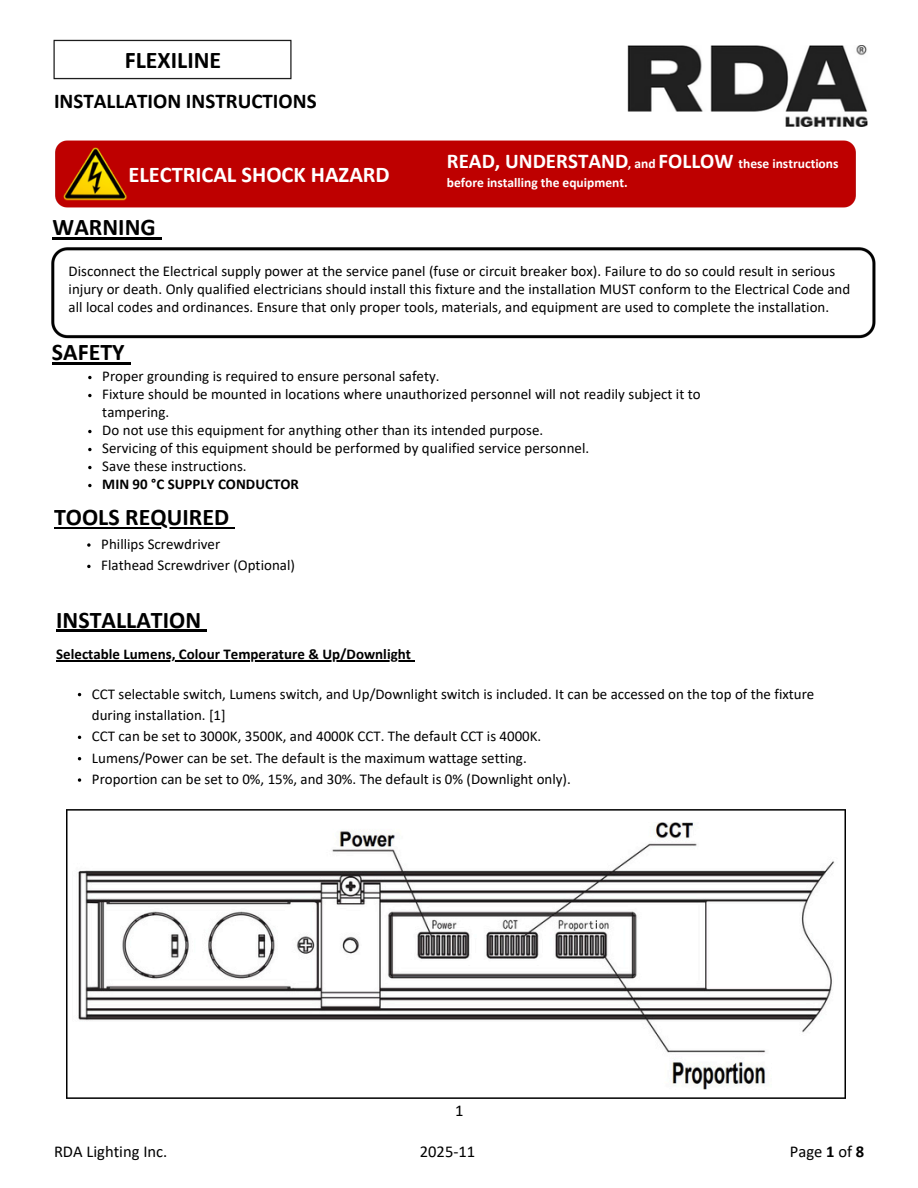
<style>
.page{position:relative;width:918px;height:1188px;background:#fff}
.page>*{position:absolute;margin:0;border:0;box-sizing:border-box;transform-origin:0 0}
.t1{font:700 24px "Calibri";color:#000}
.t2{font:700 22.5px "Calibri";color:#fff}
.t3{font:700 21px "Calibri";color:#000}
.t4{font:700 21px "Calibri";color:#fff}
.t5{font:16.5px "Calibri";color:#000}
.t6{font:15px/18px "Calibri";color:#000}
.t7{font:700 15px "Calibri";color:#000}
.t8{font:700 13.5px "Calibri";color:#fff}
.s1{font-weight:700}
</style>
<div class="page">
<img style="left:53px;top:39px;width:239px;height:41px">
<div style="left:60px;top:140px;width:796px;height:68px;background:#be0000"></div>
<img style="left:55px;top:142px;width:92px;height:63px">
<img style="left:51px;top:247px;width:825px;height:92px">
<img style="left:67px;top:809px;width:778px;height:290px">
<hr style="left:52px;top:362px;width:73px;height:2px;background:#000">
<hr style="left:53px;top:237px;width:103px;height:3px;background:#000">
<svg style="left:156px;top:237px;width:5px;height:3px"></svg>
<hr style="left:56px;top:630px;width:145px;height:2px;background:#000">
<svg style="left:201px;top:630px;width:6px;height:2px"></svg>
<hr style="left:56px;top:660px;width:355px;height:1px;background:#000">
<hr style="left:54px;top:527px;width:175px;height:2px;background:#000">
<svg style="left:229px;top:527px;width:6px;height:2px"></svg>
<svg style="left:87px;top:543px;width:4px;height:4px"></svg>
<svg style="left:87px;top:565px;width:4px;height:3px"></svg>
<svg style="left:88px;top:376px;width:4px;height:3px"></svg>
<svg style="left:88px;top:394px;width:4px;height:3px"></svg>
<svg style="left:88px;top:430px;width:4px;height:3px"></svg>
<svg style="left:88px;top:448px;width:4px;height:3px"></svg>
<svg style="left:88px;top:466px;width:4px;height:3px"></svg>
<svg style="left:88px;top:484px;width:4px;height:3px"></svg>
<svg style="left:78px;top:778px;width:3px;height:4px"></svg>
<img style="left:628px;top:45px;width:240px;height:81px">
<h1 class="t1" style="left:125px;top:50px;width:98px">FLEXILINE</h1>
<p class="t3" style="left:54px;top:92px;width:264px">INSTALLATION INSTRUCTIONS</p>
<h5 class="t2" style="left:128px;top:165px;width:263px">ELECTRICAL SHOCK HAZARD</h5>
<h1 class="t1" style="left:53px;top:217px;width:105px">WARNING</h1>
<h2 class="t4" style="left:447px;top:152px;width:183px">READ, UNDERSTAND</h2>
<h3 class="t4" style="left:659px;top:152px;width:77px">FOLLOW</h3>
<h5 class="t8" style="left:739px;top:158px;width:102px">these instructions</h5>
<h1 class="t8" style="left:628px;top:158px;width:29px">, and</h1>
<h5 class="t8" style="left:447px;top:177px;width:182px">before installing the equipment.</h5>
<p class="t6" style="left:69px;top:263px;width:783px">Disconnect the Electrical supply power at the service panel (fuse or circuit breaker box). Failure to do so could result in serious injury or death. Only qualified electricians should install this fixture and the installation MUST conform to the Electrical Code and all local codes and ordinances. Ensure that only proper tools, materials, and equipment are used to complete the installation.</p>
<h1 class="t1" style="left:52px;top:342px;width:74px">SAFETY</h1>
<h5 class="t6" style="left:102px;top:369px;width:339px">Proper grounding is required to ensure personal safety.</h5>
<h5 class="t6" style="left:102px;top:387px;width:600px">Fixture should be mounted in locations where unauthorized personnel will not readily subject it to tampering.</h5>
<h1 class="t6" style="left:102px;top:423px;width:442px">Do not use this equipment for anything other than its intended purpose.</h1>
<h5 class="t6" style="left:102px;top:441px;width:488px">Servicing of this equipment should be performed by qualified service personnel.</h5>
<h5 class="t6" style="left:102px;top:459px;width:146px">Save these instructions.</h5>
<h4 class="t7" style="left:102px;top:478px;width:198px">MIN 90 °C SUPPLY CONDUCTOR</h4>
<h1 class="t1" style="left:54px;top:507px;width:177px">TOOLS REQUIRED</h1>
<h5 class="t6" style="left:101px;top:536px;width:120px">Phillips Screwdriver</h5>
<h5 class="t6" style="left:101px;top:558px;width:195px">Flathead Screwdriver (Optional)</h5>
<h1 class="t1" style="left:56px;top:610px;width:146px">INSTALLATION</h1>
<p class="t7" style="left:56px;top:648px;width:356px">Selectable Lumens, Colour Temperature &amp; Up/Downlight</p>
<h5 class="t6" style="left:92px;top:684px;width:724px;line-height:21.3px">CCT selectable switch, Lumens switch, and Up/Downlight switch is included. It can be accessed on the top of the fixture during installation. [1]</h5>
<h5 class="t6" style="left:92px;top:729px;width:451px">CCT can be set to 3000K, 3500K, and 4000K CCT. The default CCT is 4000K.</h5>
<h5 class="t6" style="left:92px;top:750px;width:436px">Lumens/Power can be set. The default is the maximum wattage setting.</h5>
<h5 class="t6" style="left:92px;top:771px;width:480px">Proportion can be set to 0%, 15%, and 30%. The default is 0% (Downlight only).</h5>
<h3 class="t5" style="left:54px;top:1145px;width:115px">RDA Lighting Inc.</h3>
<p class="t5" style="left:455px;top:1104px;width:10px">1</p>
<p class="t5" style="left:420px;top:1145px;width:57px">2025-11</p>
<p class="t5" style="left:790px;top:1145px;width:76px">Page <span class="s1">1</span> of <span class="s1">8</span></p>
</div>
